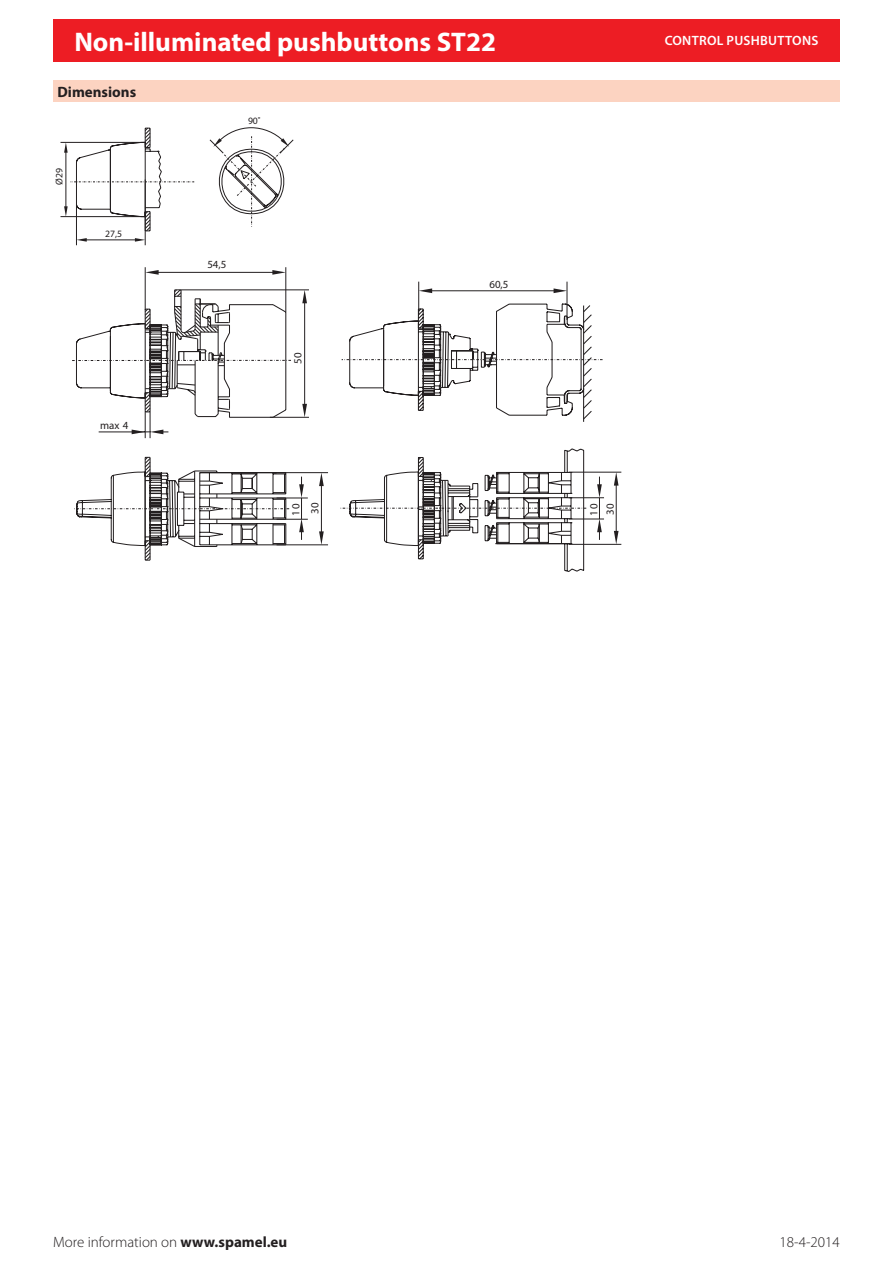
<style>
.page{position:relative;width:893px;height:1263px;background:#fff}
.page>*{position:absolute;margin:0;border:0;box-sizing:border-box;transform-origin:0 0}
.t1{font:700 27px "Myriad Pro";color:#fff}
.t2{font:300 15px "Myriad Pro";color:#231f20}
.Überschrift{font:700 15px "Myriad Pro";color:#231f20}
.t3{font:600 13.5px "Myriad Pro";letter-spacing:.02em;color:#fff}
.Cecha_Wymiary{font:10.95px "Myriad Pro";color:#231f20}
.Cecha_Wymiary-2{font:9.75px "Myriad Pro";color:#231f20}
.s1{font-weight:700}
</style>
<div class="page">
<div style="left:53px;top:19px;width:787px;height:43px;background:#ed1d24"></div>
<div style="left:53px;top:81px;width:787px;height:21px;background:#fcd3c1"></div>
<hr style="left:61px;top:142px;width:84px;height:1px;background:#231f20">
<hr style="left:61px;top:216px;width:84px;height:1px;background:#231f20">
<svg style="left:64px;top:127px;width:230px;height:119px"></svg>
<hr style="left:145px;top:267px;width:1px;height:43px;background:#231f20">
<hr style="left:286px;top:267px;width:1px;height:45px;background:#231f20">
<hr style="left:156px;top:272px;width:119px;height:1px;background:#231f20">
<svg style="left:145px;top:270px;width:14px;height:5px"></svg>
<svg style="left:272px;top:270px;width:14px;height:5px"></svg>
<hr style="left:567px;top:282px;width:1px;height:38px;background:#231f20">
<hr style="left:418px;top:282px;width:1px;height:32px;background:#231f20">
<hr style="left:569px;top:472px;width:52px;height:1px;background:#231f20">
<hr style="left:569px;top:544px;width:52px;height:1px;background:#231f20">
<hr style="left:569px;top:497px;width:35px;height:1px;background:#231f20">
<hr style="left:569px;top:519px;width:35px;height:1px;background:#231f20">
<hr style="left:616px;top:483px;width:1px;height:51px;background:#231f20">
<svg style="left:614px;top:531px;width:5px;height:13px"></svg>
<svg style="left:614px;top:472px;width:5px;height:14px"></svg>
<svg style="left:72px;top:288px;width:531px;height:284px"></svg>
<h1 class="t1" style="left:74px;top:24px;width:423px">Non-illuminated pushbuttons ST22</h1>
<p class="Überschrift" style="left:57px;top:82px;width:80px">Dimensions</p>
<p class="Cecha_Wymiary-2" style="left:53px;top:185px;width:19px;rotate:-90deg">Ø29</p>
<p class="Cecha_Wymiary-2" style="left:105px;top:228px;width:18px">27,5</p>
<p class="Cecha_Wymiary" style="left:100px;top:419px;width:30px">max 4</p>
<p class="Cecha_Wymiary-2" style="left:248px;top:115px;width:14px">90˚</p>
<p class="Cecha_Wymiary" style="left:207px;top:258px;width:21px">54,5</p>
<p class="Cecha_Wymiary" style="left:291px;top:364px;width:13px;rotate:-90deg">05</p>
<p class="Cecha_Wymiary" style="left:489px;top:277px;width:21px">60,5</p>
<p class="Cecha_Wymiary" style="left:308px;top:514px;width:13px;rotate:-90deg">03</p>
<p class="Cecha_Wymiary" style="left:289px;top:516px;width:13px;rotate:-90deg">01</p>
<p class="Cecha_Wymiary" style="left:587px;top:516px;width:13px;rotate:-90deg">01</p>
<p class="Cecha_Wymiary" style="left:603px;top:515px;width:13px;rotate:-90deg">03</p>
<p class="t3" style="left:665px;top:32px;width:155px">CONTROL PUSHBUTTONS</p>
<p class="t2" style="left:53px;top:1234px;width:236px">More information on <span class="s1">www.spamel.eu</span></p>
<p class="t2" style="left:780px;top:1234px;width:62px">18-4-2014</p>
</div>
